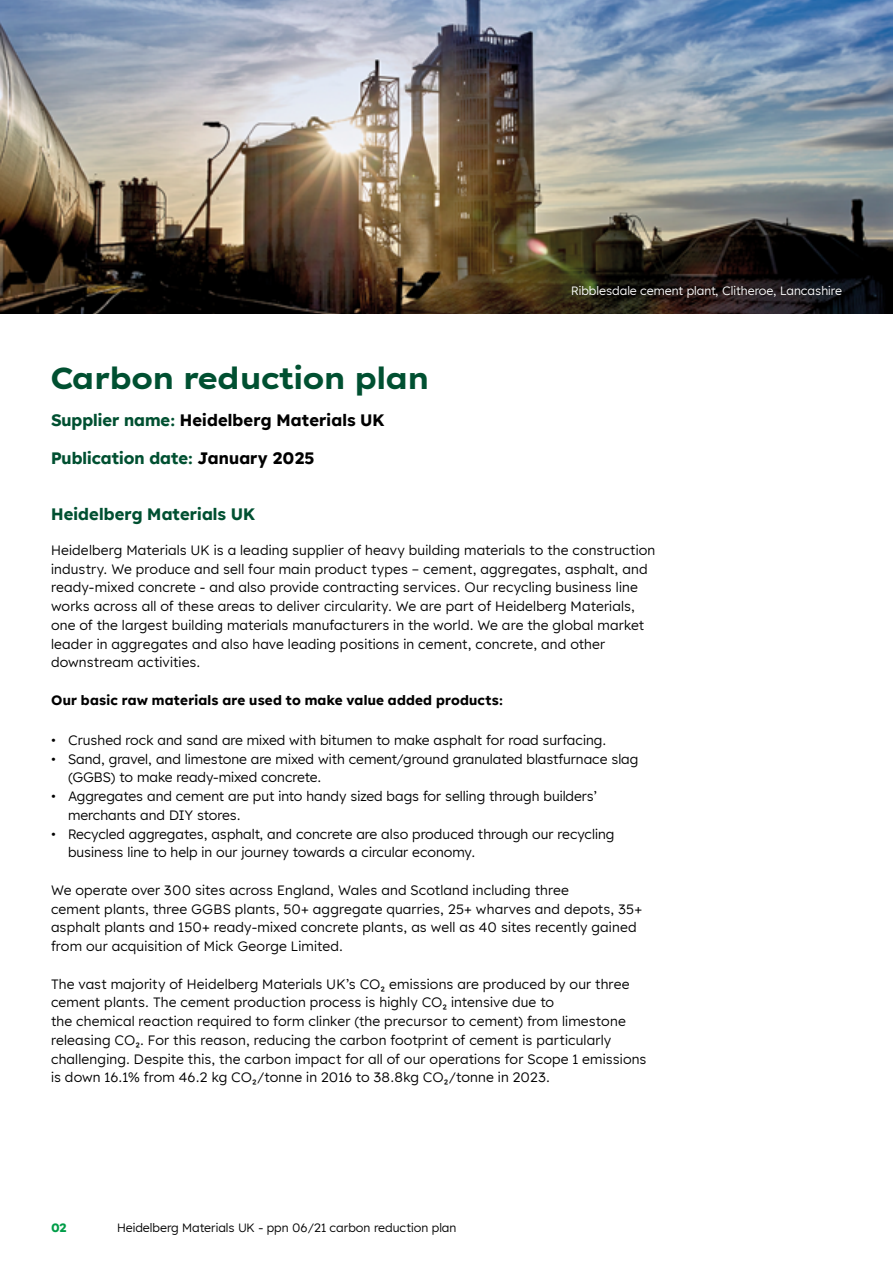
<style>
.page{position:relative;width:893px;height:1263px;background:#fff}
.page>*{position:absolute;margin:0;border:0;box-sizing:border-box;transform-origin:0 0}
.t1{font:700 30px "Lexend Exa HM";color:#005031}
.t2{font:700 16.5px "Lexend HM";letter-spacing:.005em;color:#005031}
.t3{font:700 16.5px "Lexend HM";letter-spacing:.01em;color:#000}
.t4{font:13.5px/18.8px "Lexend HM";letter-spacing:.005em;color:#000}
.t5{font:700 13.5px "Lexend HM";letter-spacing:.015em;color:#000}
.t6{font:12px "Lexend HM";color:#000}
.t7{font:12px "Lexend HM";color:#fff}
.t8{font:700 12px "Lexend HM";color:#009d48}
.s1{color:#005031}
.s2{color:#000}
</style>
<div class="page">
<img style="left:0;top:0;width:893px;height:314px">
<p class="t7" style="left:571px;top:282px;width:272px">Ribblesdale cement plant, Clitheroe, Lancashire</p>
<h1 class="t1" style="left:51px;top:354px;width:380px">Carbon reduction plan</h1>
<p class="t3" style="left:51px;top:407px;width:335px"><span class="s1">Supplier name:</span> Heidelberg Materials UK</p>
<p class="t2" style="left:51px;top:445px;width:265px">Publication date: <span class="s2">January 2025</span></p>
<p class="t2" style="left:51px;top:500px;width:206px">Heidelberg Materials UK</p>
<p class="t4" style="left:51px;top:540px;width:606px">Heidelberg Materials UK is a leading supplier of heavy building materials to the construction industry. We produce and sell four main product types – cement, aggregates, asphalt, and ready-mixed concrete - and also provide contracting services. Our recycling business line works across all of these areas to deliver circularity. We are part of Heidelberg Materials, one of the largest building materials manufacturers in the world. We are the global market leader in aggregates and also have leading positions in cement, concrete, and other downstream activities.</p>
<p class="t5" style="left:51px;top:689px;width:454px">Our basic raw materials are used to make value added products:</p>
<p class="t4" style="left:51px;top:730px;width:557px">• Crushed rock and sand are mixed with bitumen to make asphalt for road surfacing.</p>
<p class="t4" style="left:68px;top:749px;width:572px;text-indent:-17px">• Sand, gravel, and limestone are mixed with cement/ground granulated blastfurnace slag (GGBS) to make ready-mixed concrete.</p>
<p class="t4" style="left:68px;top:786px;width:530px;text-indent:-17px">• Aggregates and cement are put into handy sized bags for selling through builders’ merchants and DIY stores.</p>
<p class="t4" style="left:68px;top:824px;width:548px;text-indent:-17px">• Recycled aggregates, asphalt, and concrete are also produced through our recycling business line to help in our journey towards a circular economy.</p>
<p class="t4" style="left:51px;top:880px;width:593px">We operate over 300 sites across England, Wales and Scotland including three<br>cement plants, three GGBS plants, 50+ aggregate quarries, 25+ wharves and depots, 35+ asphalt plants and 150+ ready-mixed concrete plants, as well as 40 sites recently gained from our acquisition of Mick George Limited.</p>
<p class="t4" style="left:51px;top:974px;width:597px">The vast majority of Heidelberg Materials UK’s CO₂ emissions are produced by our three cement plants. The cement production process is highly CO₂ intensive due to<br>the chemical reaction required to form clinker (the precursor to cement) from limestone releasing CO₂. For this reason, reducing the carbon footprint of cement is particularly challenging. Despite this, the carbon impact for all of our operations for Scope 1 emissions is down 16.1% from 46.2 kg CO₂/tonne in 2016 to 38.8kg CO₂/tonne in 2023.</p>
<p class="t8" style="left:51px;top:1218px;width:17px">02</p>
<p class="t6" style="left:117px;top:1219px;width:341px">Heidelberg Materials UK - ppn 06/21 carbon reduction plan</p>
</div>
